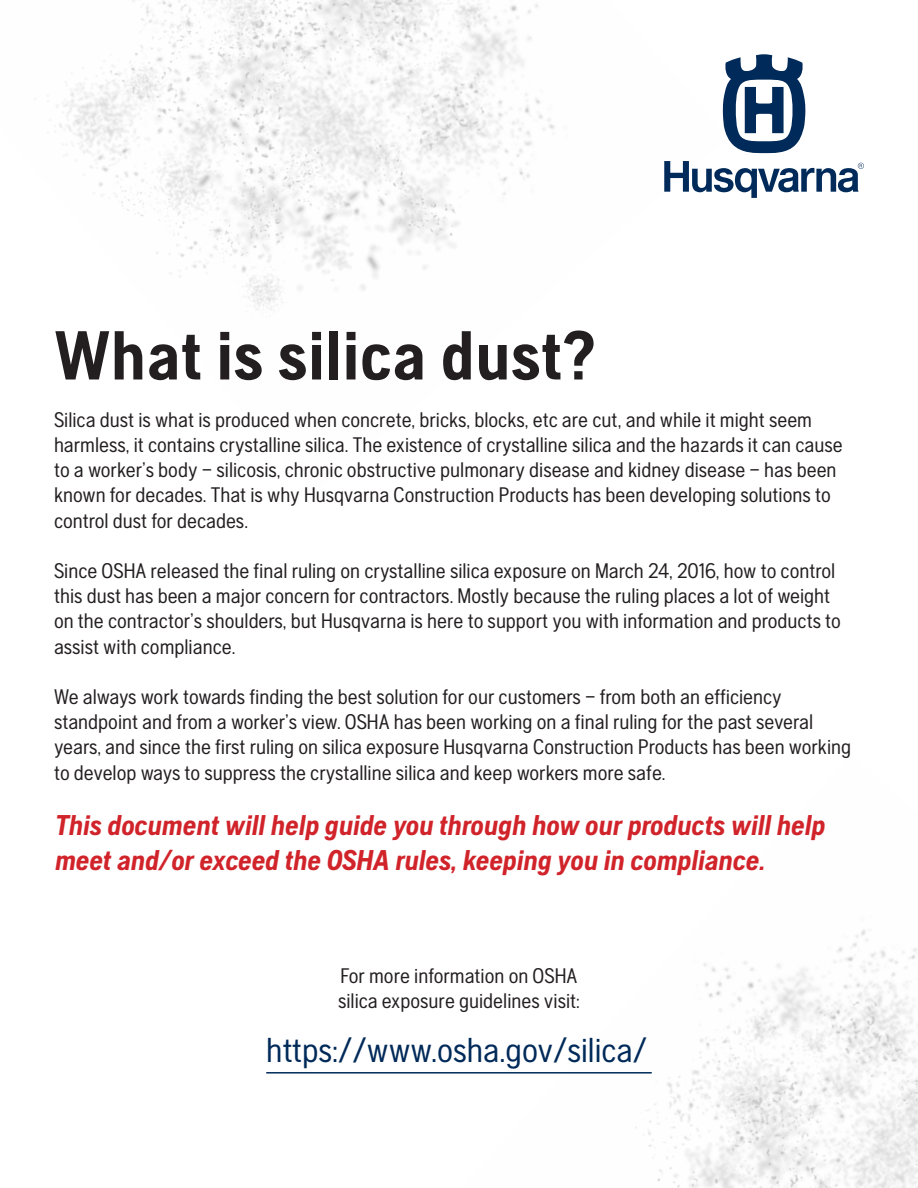
<style>
.page{position:relative;width:918px;height:1188px;background:#fff}
.page>*{position:absolute;margin:0;border:0;box-sizing:border-box;transform-origin:0 0}
.t1{font:700 69px "Husqvarna Gothic";color:#231f20}
.t2{font:34.5px "Husqvarna Gothic";color:#002a59}
.t3{font:italic 700 28.5px/34.2px "Husqvarna Gothic";color:#d1232a}
.t4{font:21px/25.2px "Husqvarna Gothic";color:#231f20}
</style>
<div class="page">
<img style="left:47px;top:0;width:676px;height:311px">
<img style="left:636px;top:930px;width:282px;height:258px">
<svg style="left:723px;top:54px;width:83px;height:100px"></svg>
<svg style="left:664px;top:161px;width:200px;height:37px"></svg>
<hr style="left:266px;top:1072px;width:386px;height:2px;background:#002a59">
<p class="t1" style="left:54px;top:315px;width:542px">What is silica dust?</p>
<p class="t4" style="left:54px;top:407px;width:790px">Silica dust is what is produced when concrete, bricks, blocks, etc are cut, and while it might seem harmless, it contains crystalline silica. The existence of crystalline silica and the hazards it can cause to a worker’s body – silicosis, chronic obstructive pulmonary disease and kidney disease – has been known for decades. That is why Husqvarna Construction Products has been developing solutions to control dust for decades.</p>
<p class="t4" style="left:54px;top:558px;width:789px">Since OSHA released the final ruling on crystalline silica exposure on March 24, 2016, how to control this dust has been a major concern for contractors. Mostly because the ruling places a lot of weight on the contractor’s shoulders, but Husqvarna is here to support you with information and products to assist with compliance.</p>
<p class="t4" style="left:54px;top:684px;width:799px">We always work towards finding the best solution for our customers – from both an efficiency standpoint and from a worker’s view. OSHA has been working on a final ruling for the past several years, and since the first ruling on silica exposure Husqvarna Construction Products has been working to develop ways to suppress the crystalline silica and keep workers more safe.</p>
<p class="t3" style="left:54px;top:808px;width:772px">This document will help guide you through how our products will help meet and/or exceed the OSHA rules, keeping you in compliance.</p>
<p class="t4" style="left:341px;top:963px;width:238px">For more information on OSHA</p>
<p class="t4" style="left:338px;top:988px;width:243px">silica exposure guidelines visit:</p>
<p class="t2" style="left:266px;top:1030px;width:382px">https://www.osha.gov/silica/</p>
</div>
